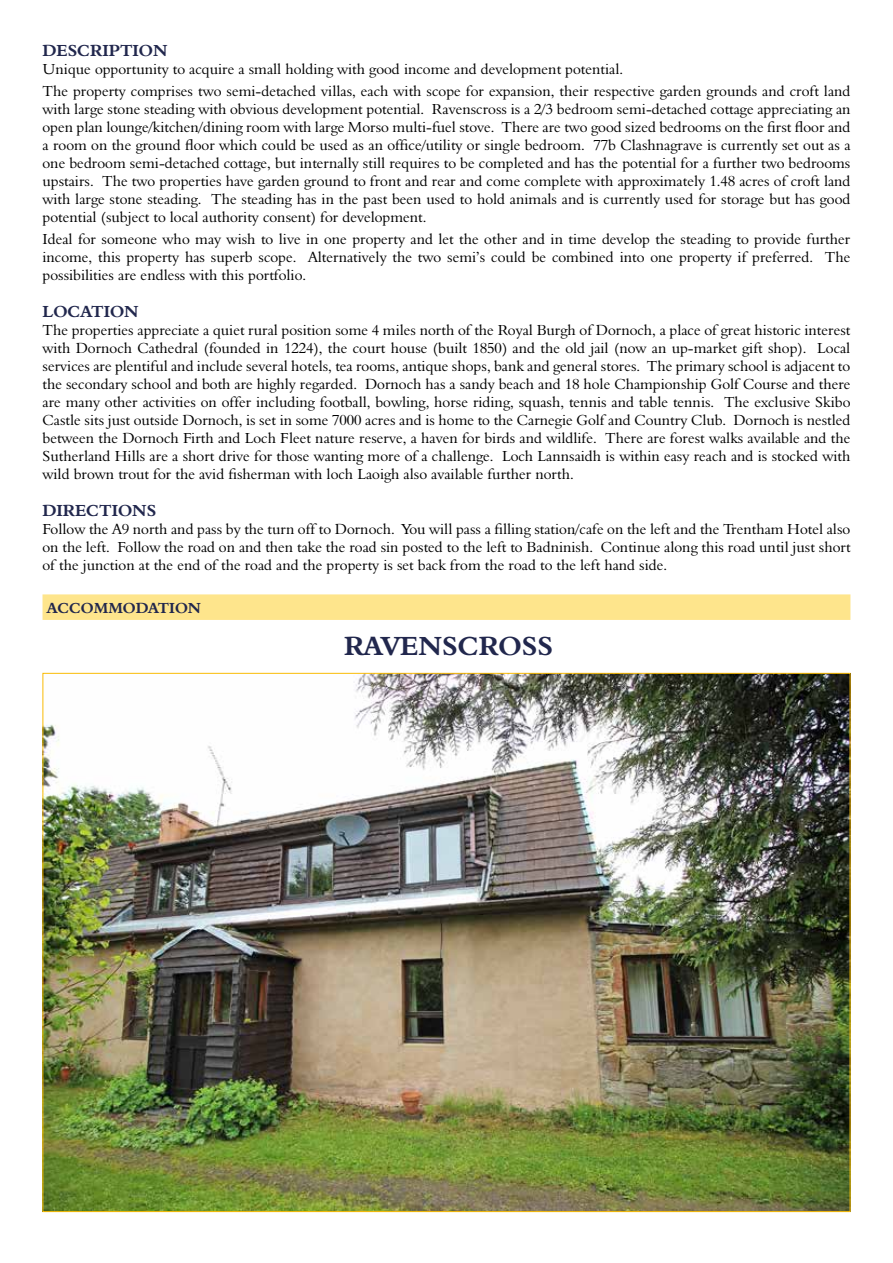
<style>
.page{position:relative;width:893px;height:1263px;background:#fff}
.page>*{position:absolute;margin:0;border:0;box-sizing:border-box;transform-origin:0 0}
.t1{font:27px "Aldine 401 BT Bold A";color:#21274d}
.t2{font:16.5px "Aldine 401 BT Bold A";color:#21274d}
.t3{font:15px/18px "Aldine 401 BT Roman A";color:#000;text-align:justify}
.t4{font:15px "Aldine 401 BT Bold A";color:#21274d}
</style>
<div class="page">
<div style="left:43px;top:594px;width:807px;height:26px;background:#fee58c"></div>
<img style="left:45px;top:675px;width:803px;height:535px">
<p class="t2" style="left:43px;top:40px;width:127px">DESCRIPTION</p>
<p class="t3" style="left:43px;top:57px;width:809px;line-height:22.2px">Unique opportunity to acquire a small holding with good income and development potential.<br>The property comprises two semi-detached villas, each with scope for expansion, their respective garden grounds and croft land</p>
<p class="t3" style="left:43px;top:100px;width:809px">with large stone steading with obvious development potential. Ravenscross is a 2/3 bedroom semi-detached cottage appreciating an open plan lounge/kitchen/dining room with large Morso multi-fuel stove. There are two good sized bedrooms on the first floor and a room on the ground floor which could be used as an office/utility or single bedroom. 77b Clashnagrave is currently set out as a one bedroom semi-detached cottage, but internally still requires to be completed and has the potential for a further two bedrooms upstairs. The two properties have garden ground to front and rear and come complete with approximately 1.48 acres of croft land with large stone steading. The steading has in the past been used to hold animals and is currently used for storage but has good potential (subject to local authority consent) for development.</p>
<p class="t3" style="left:43px;top:230px;width:809px">Ideal for someone who may wish to live in one property and let the other and in time develop the steading to provide further income, this property has superb scope. Alternatively the two semi’s could be combined into one property if preferred. The possibilities are endless with this portfolio.</p>
<p class="t2" style="left:43px;top:301px;width:98px">LOCATION</p>
<p class="t3" style="left:43px;top:321px;width:810px">The properties appreciate a quiet rural position some 4 miles north of the Royal Burgh of Dornoch, a place of great historic interest with Dornoch Cathedral (founded in 1224), the court house (built 1850) and the old jail (now an up-market gift shop). Local services are plentiful and include several hotels, tea rooms, antique shops, bank and general stores. The primary school is adjacent to the secondary school and both are highly regarded. Dornoch has a sandy beach and 18 hole Championship Golf Course and there are many other activities on offer including football, bowling, horse riding, squash, tennis and table tennis. The exclusive Skibo Castle sits just outside Dornoch, is set in some 7000 acres and is home to the Carnegie Golf and Country Club. Dornoch is nestled between the Dornoch Firth and Loch Fleet nature reserve, a haven for birds and wildlife. There are forest walks available and the Sutherland Hills are a short drive for those wanting more of a challenge. Loch Lannsaidh is within easy reach and is stocked with wild brown trout for the avid fisherman with loch Laoigh also available further north.</p>
<p class="t2" style="left:43px;top:500px;width:115px">DIRECTIONS</p>
<p class="t3" style="left:43px;top:519px;width:810px">Follow the A9 north and pass by the turn off to Dornoch. You will pass a filling station/cafe on the left and the Trentham Hotel also on the left. Follow the road on and then take the road sin posted to the left to Badninish. Continue along this road until just short of the junction at the end of the road and the property is set back from the road to the left hand side.</p>
<p class="t4" style="left:47px;top:599px;width:156px">ACCOMMODATION</p>
<h1 class="t1" style="left:344px;top:629px;width:211px">RAVENSCROSS</h1>
</div>
